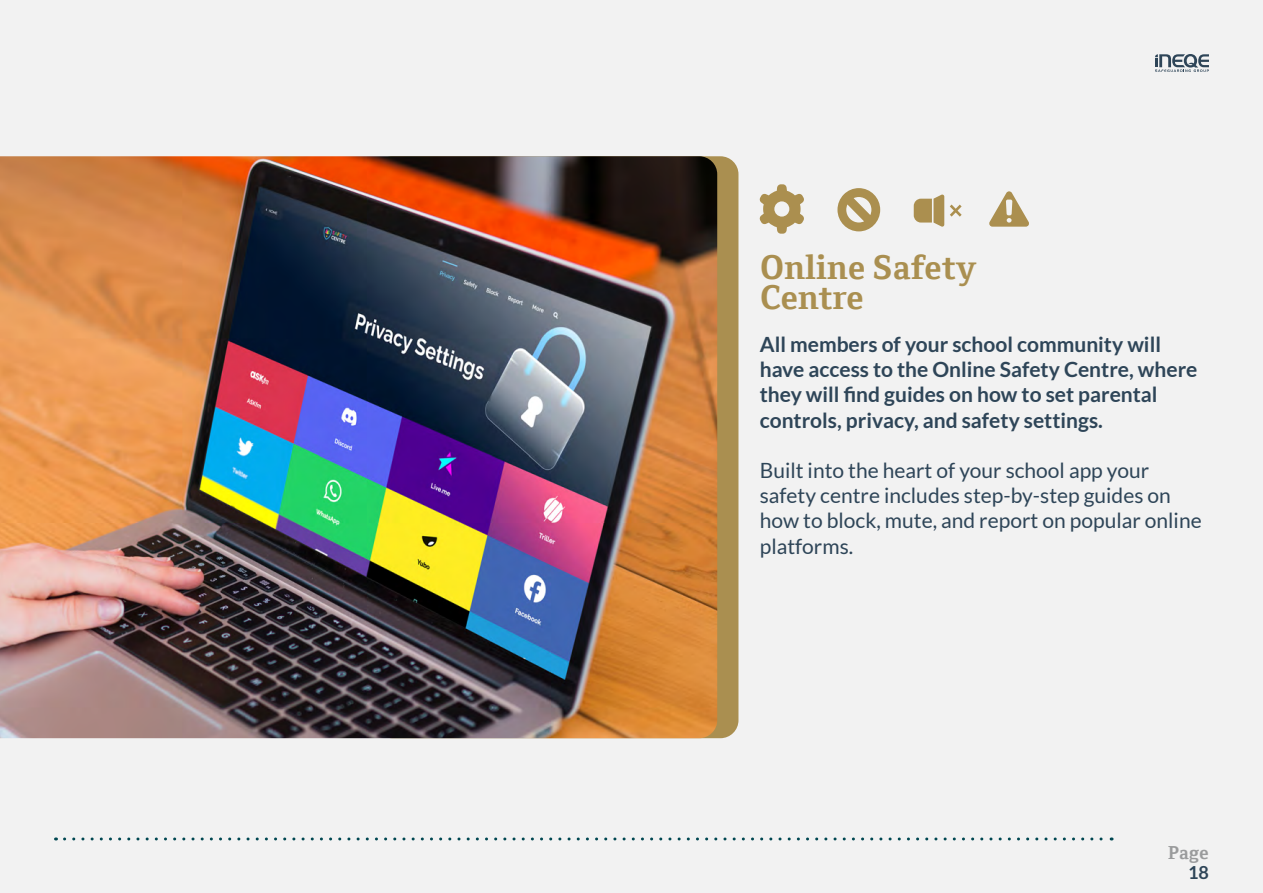
<style>
.page{position:relative;width:1263px;height:893px;background:#f2f2f2}
.page>*{position:absolute;margin:0;border:0;box-sizing:border-box;transform-origin:0 0}
.t1{font:700 33px/30px "Cordale";color:#aa8f50}
.t2{font:700 21px/25.2px "Lato";color:#2e4558}
.t3{font:21px/25.2px "Lato";color:#2e4558}
.t4{font:700 18px "Cordale";color:#9a9b9c}
.t5{font:700 18px "Lato";color:#2e4558}
</style>
<div class="page">
<svg style="left:1155px;top:54px;width:54px;height:18px"></svg>
<div style="left:375px;top:156px;width:363px;height:582px;background:#aa8f50;border-radius:18px"></div>
<img style="left:0;top:156px;width:717px;height:582px">
<svg style="left:65px;top:837px;width:1047px;height:3px"></svg>
<svg style="left:759px;top:184px;width:45px;height:50px"></svg>
<svg style="left:837px;top:188px;width:43px;height:43px"></svg>
<svg style="left:914px;top:194px;width:30px;height:33px"></svg>
<svg style="left:950px;top:205px;width:12px;height:12px"></svg>
<svg style="left:989px;top:191px;width:40px;height:36px"></svg>
<h1 class="t1" style="left:760px;top:253px;width:218px">Online Safety<br>Centre</h1>
<p class="t2" style="left:760px;top:331px;width:439px">All members of your school community will have access to the Online Safety Centre, where they will find guides on how to set parental controls, privacy, and safety settings.</p>
<p class="t3" style="left:760px;top:458px;width:443px">Built into the heart of your school app your safety centre includes step-by-step guides on how to block, mute, and report on popular online platforms.</p>
<p class="t4" style="left:1168px;top:843px;width:42px">Page</p>
<p class="t5" style="left:1188px;top:862px;width:22px">18</p>
</div>
